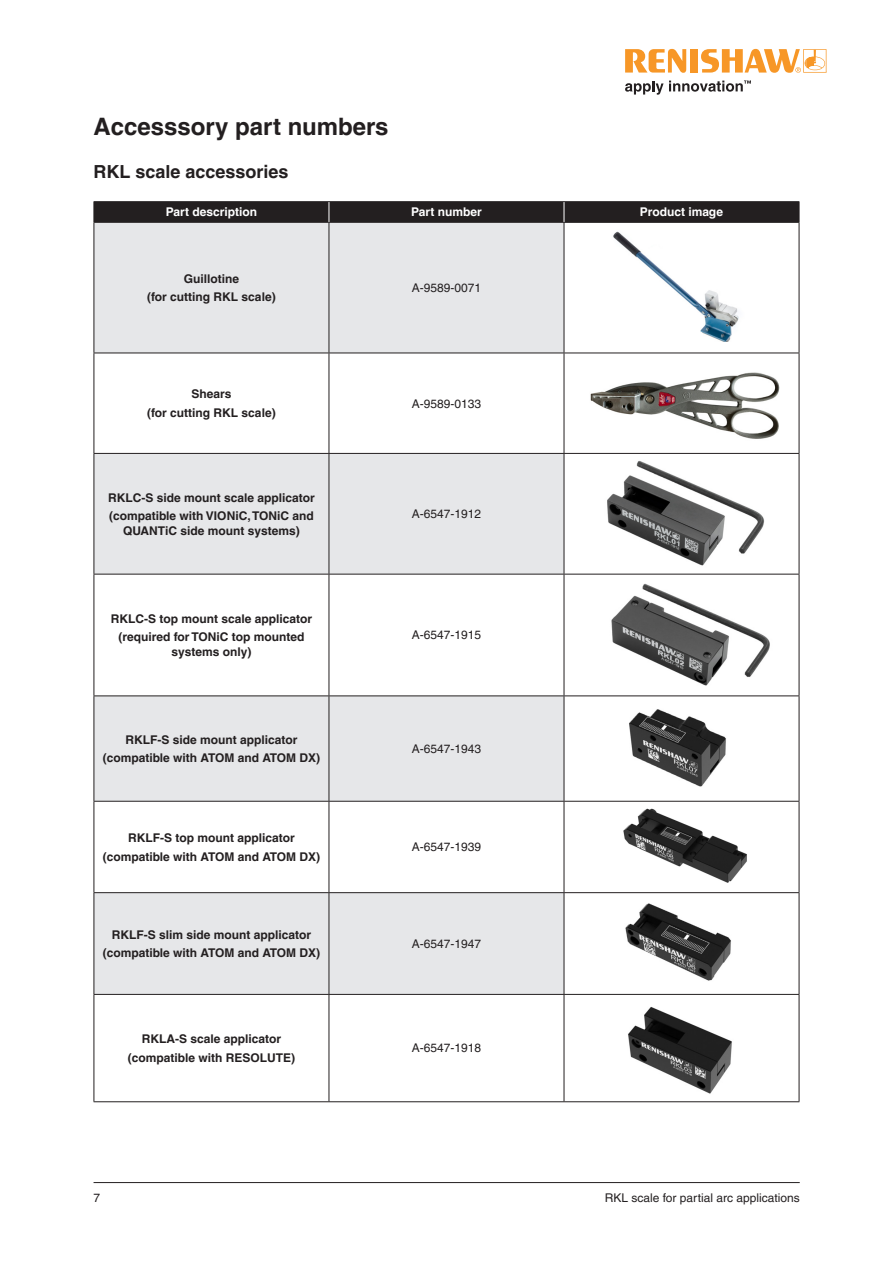
<style>
.page{position:relative;width:893px;height:1263px;background:#fff}
.page>*{position:absolute;margin:0;border:0;box-sizing:border-box;transform-origin:0 0}
.Heading_1__16pt_Bold{font:700 24px "Helvetica LT Pro";color:#231f20}
.Heading_4__12pt_Bold{font:700 18px "Helvetica LT Pro";color:#231f20}
.Column_1_bold_text{font:700 12px/14.4px "Helvetica LT Pro";color:#231f20;text-align:center}
.Table_body_text_centred{font:12px "Helvetica LT Pro";color:#231f20}
.Inside_Table_header_centred{font:700 12px "Helvetica LT Pro";color:#fff}
</style>
<div class="page">
<hr style="left:94px;top:1182px;width:706px;height:1px;background:#231f20">
<div style="left:95px;top:223px;width:469px;height:130px;background:#e6e7e9"></div>
<svg style="left:95px;top:354px;width:469px;height:747px"></svg>
<hr style="left:329px;top:201px;width:235px;height:1px;background:#231f20">
<hr style="left:564px;top:201px;width:235px;height:1px;background:#231f20">
<hr style="left:94px;top:222px;width:235px;height:1px;background:#231f20">
<hr style="left:329px;top:222px;width:235px;height:1px;background:#231f20">
<hr style="left:564px;top:222px;width:235px;height:1px;background:#231f20">
<hr style="left:94px;top:223px;width:1px;height:130px;background:#231f20">
<hr style="left:329px;top:223px;width:1px;height:130px;background:#231f20">
<hr style="left:564px;top:223px;width:1px;height:130px;background:#231f20">
<hr style="left:799px;top:223px;width:1px;height:130px;background:#231f20">
<hr style="left:94px;top:353px;width:235px;height:1px;background:#231f20">
<hr style="left:94px;top:353px;width:1px;height:100px;background:#231f20">
<hr style="left:329px;top:353px;width:235px;height:1px;background:#231f20">
<hr style="left:329px;top:353px;width:1px;height:100px;background:#231f20">
<hr style="left:564px;top:353px;width:235px;height:1px;background:#231f20">
<hr style="left:564px;top:353px;width:1px;height:100px;background:#231f20">
<hr style="left:799px;top:353px;width:1px;height:100px;background:#231f20">
<hr style="left:94px;top:453px;width:235px;height:1px;background:#231f20">
<hr style="left:94px;top:454px;width:1px;height:120px;background:#231f20">
<hr style="left:329px;top:453px;width:235px;height:1px;background:#231f20">
<hr style="left:329px;top:454px;width:1px;height:120px;background:#231f20">
<hr style="left:564px;top:453px;width:235px;height:1px;background:#231f20">
<hr style="left:564px;top:454px;width:1px;height:120px;background:#231f20">
<hr style="left:799px;top:454px;width:1px;height:120px;background:#231f20">
<hr style="left:94px;top:574px;width:235px;height:1px;background:#231f20">
<hr style="left:94px;top:574px;width:1px;height:121px;background:#231f20">
<hr style="left:329px;top:574px;width:235px;height:1px;background:#231f20">
<hr style="left:329px;top:574px;width:1px;height:121px;background:#231f20">
<hr style="left:564px;top:574px;width:235px;height:1px;background:#231f20">
<hr style="left:564px;top:574px;width:1px;height:121px;background:#231f20">
<hr style="left:799px;top:574px;width:1px;height:121px;background:#231f20">
<hr style="left:94px;top:695px;width:235px;height:1px;background:#231f20">
<hr style="left:94px;top:696px;width:1px;height:105px;background:#231f20">
<hr style="left:329px;top:695px;width:235px;height:1px;background:#231f20">
<hr style="left:329px;top:696px;width:1px;height:105px;background:#231f20">
<hr style="left:564px;top:695px;width:235px;height:1px;background:#231f20">
<hr style="left:564px;top:696px;width:1px;height:105px;background:#231f20">
<hr style="left:799px;top:696px;width:1px;height:105px;background:#231f20">
<hr style="left:94px;top:801px;width:235px;height:1px;background:#231f20">
<hr style="left:94px;top:802px;width:1px;height:90px;background:#231f20">
<hr style="left:329px;top:801px;width:235px;height:1px;background:#231f20">
<hr style="left:329px;top:802px;width:1px;height:90px;background:#231f20">
<hr style="left:564px;top:801px;width:235px;height:1px;background:#231f20">
<hr style="left:564px;top:802px;width:1px;height:90px;background:#231f20">
<hr style="left:799px;top:802px;width:1px;height:90px;background:#231f20">
<hr style="left:94px;top:892px;width:235px;height:1px;background:#231f20">
<hr style="left:94px;top:893px;width:1px;height:101px;background:#231f20">
<hr style="left:329px;top:892px;width:235px;height:1px;background:#231f20">
<hr style="left:329px;top:893px;width:1px;height:101px;background:#231f20">
<hr style="left:564px;top:892px;width:235px;height:1px;background:#231f20">
<hr style="left:564px;top:893px;width:1px;height:101px;background:#231f20">
<hr style="left:799px;top:893px;width:1px;height:101px;background:#231f20">
<hr style="left:94px;top:994px;width:235px;height:1px;background:#231f20">
<hr style="left:94px;top:995px;width:1px;height:106px;background:#231f20">
<hr style="left:329px;top:994px;width:235px;height:1px;background:#231f20">
<hr style="left:329px;top:995px;width:1px;height:106px;background:#231f20">
<hr style="left:564px;top:994px;width:235px;height:1px;background:#231f20">
<hr style="left:564px;top:995px;width:1px;height:106px;background:#231f20">
<hr style="left:799px;top:995px;width:1px;height:106px;background:#231f20">
<hr style="left:94px;top:1101px;width:235px;height:1px;background:#231f20">
<hr style="left:329px;top:1101px;width:235px;height:1px;background:#231f20">
<hr style="left:564px;top:1101px;width:235px;height:1px;background:#231f20">
<hr style="left:94px;top:201px;width:235px;height:1px;background:#231f20">
<div style="left:94px;top:202px;width:706px;height:20px;background:#231f20"></div>
<img style="left:613px;top:231px;width:126px;height:110px">
<img style="left:590px;top:372px;width:190px;height:67px">
<img style="left:607px;top:460px;width:158px;height:106px">
<img style="left:611px;top:583px;width:159px;height:103px">
<img style="left:629px;top:709px;width:97px;height:78px">
<img style="left:623px;top:808px;width:124px;height:75px">
<img style="left:625px;top:903px;width:106px;height:78px">
<img style="left:628px;top:1007px;width:104px;height:87px">
<svg style="left:625px;top:49px;width:61px;height:24px"></svg>
<div style="left:690px;top:49px;width:8px;height:24px;background:#f79727"></div>
<svg style="left:701px;top:49px;width:125px;height:24px"></svg>
<svg style="left:625px;top:80px;width:126px;height:15px"></svg>
<p class="Heading_1__16pt_Bold" style="left:94px;top:112px;width:296px">Accesssory part numbers</p>
<p class="Heading_4__12pt_Bold" style="left:94px;top:161px;width:197px">RKL scale accessories</p>
<p class="Inside_Table_header_centred" style="left:166px;top:205px;width:93px">Part description</p>
<p class="Inside_Table_header_centred" style="left:411px;top:205px;width:72px">Part number</p>
<p class="Inside_Table_header_centred" style="left:640px;top:205px;width:85px">Product image</p>
<p class="Column_1_bold_text" style="left:184px;top:271px;width:57px">Guillotine</p>
<p class="Column_1_bold_text" style="left:147px;top:290px;width:130px">(for cutting RKL scale)</p>
<p class="Column_1_bold_text" style="left:192px;top:387px;width:41px">Shears</p>
<p class="Column_1_bold_text" style="left:147px;top:405px;width:130px">(for cutting RKL scale)</p>
<p class="Table_body_text_centred" style="left:412px;top:281px;width:71px">A-9589-0071</p>
<p class="Table_body_text_centred" style="left:412px;top:396px;width:71px">A-9589-0133</p>
<p class="Column_1_bold_text" style="left:108px;top:490px;width:208px">RKLC-S side mount scale applicator</p>
<p class="Column_1_bold_text" style="left:109px;top:509px;width:206px">(compatible with VIONiC, TONiC and<br>QUANTiC side mount systems)</p>
<p class="Table_body_text_centred" style="left:412px;top:507px;width:71px">A-6547-1912</p>
<p class="Column_1_bold_text" style="left:111px;top:611px;width:203px">RKLC-S top mount scale applicator</p>
<p class="Column_1_bold_text" style="left:118px;top:630px;width:188px">(required for TONiC top mounted systems only)</p>
<p class="Table_body_text_centred" style="left:412px;top:628px;width:71px">A-6547-1915</p>
<p class="Column_1_bold_text" style="left:125px;top:732px;width:174px">RKLF-S side mount applicator</p>
<p class="Column_1_bold_text" style="left:103px;top:751px;width:219px">(compatible with ATOM and ATOM DX)</p>
<p class="Column_1_bold_text" style="left:128px;top:830px;width:168px">RKLF-S top mount applicator</p>
<p class="Column_1_bold_text" style="left:103px;top:849px;width:219px">(compatible with ATOM and ATOM DX)</p>
<p class="Column_1_bold_text" style="left:112px;top:927px;width:201px">RKLF-S slim side mount applicator</p>
<p class="Column_1_bold_text" style="left:103px;top:946px;width:219px">(compatible with ATOM and ATOM DX)</p>
<p class="Column_1_bold_text" style="left:142px;top:1032px;width:141px">RKLA-S scale applicator</p>
<p class="Column_1_bold_text" style="left:128px;top:1050px;width:169px">(compatible with RESOLUTE)</p>
<p class="Table_body_text_centred" style="left:412px;top:742px;width:71px">A-6547-1943</p>
<p class="Table_body_text_centred" style="left:412px;top:840px;width:71px">A-6547-1939</p>
<p class="Table_body_text_centred" style="left:412px;top:937px;width:71px">A-6547-1947</p>
<p class="Table_body_text_centred" style="left:412px;top:1041px;width:71px">A-6547-1918</p>
<p class="Table_body_text_centred" style="left:94px;top:1191px;width:8px">7</p>
<p class="Table_body_text_centred" style="left:605px;top:1191px;width:196px">RKL scale for partial arc applications</p>
</div>
